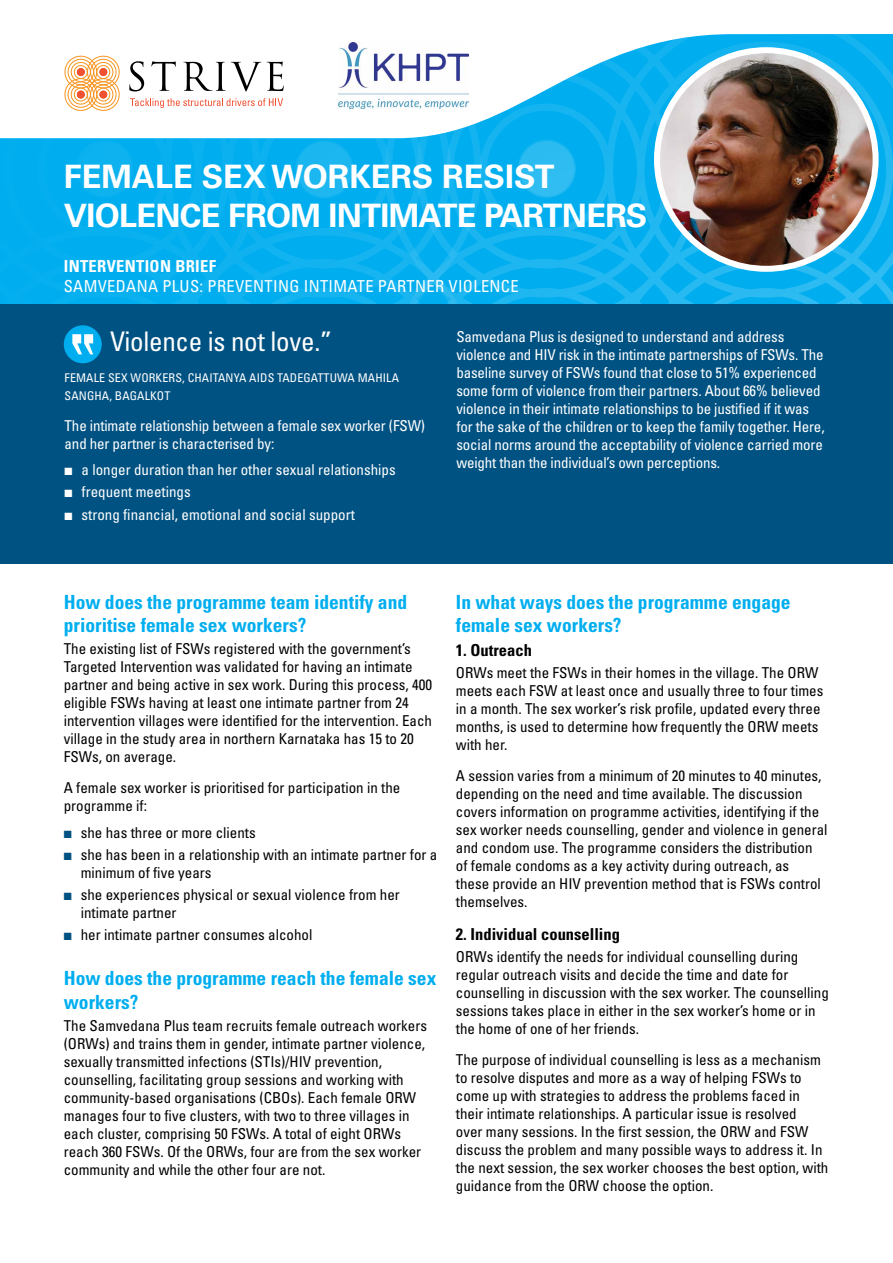
<style>
.page{position:relative;width:893px;height:1263px;background:#fff}
.page>*{position:absolute;margin:0;border:0;box-sizing:border-box;transform-origin:0 0}
.t1{font:700 32.25px/38.7px "Univers";letter-spacing:-.02em;color:#fff}
.t2{font:condensed 27px "Univers";letter-spacing:-.01em;color:#fff}
.t3{font:700 condensed 19.5px/23.4px "Univers";color:#00aeef}
.t4{font:condensed 16.5px "Univers";letter-spacing:.02em;color:#fff}
.t5{font:700 condensed 16.5px "Univers";color:#000}
.t6{font:700 condensed 16.5px "Univers";letter-spacing:.02em;color:#fff}
.t7{font:condensed 15px/18px "Univers";color:#000}
.t8{font:condensed 15px/18px "Univers";letter-spacing:-.01em;color:#fff}
.t9{font:condensed 12px/18px "Univers";letter-spacing:.01em;color:#fff}
.s1{color:#005282}
</style>
<div class="page">
<svg style="left:0;top:82px;width:164px;height:146px"></svg>
<svg style="left:164px;top:42px;width:221px;height:186px"></svg>
<div style="left:76px;top:140px;width:57px;height:57px;background:#0db2ef;border-radius:50%"></div>
<div style="left:75px;top:140px;width:59px;height:58px;border:2px solid #8ed8f8;border-radius:50%"></div>
<div style="left:296px;top:141px;width:57px;height:57px;background:#1cb6f0;border-radius:50%"></div>
<div style="left:295px;top:140px;width:58px;height:58px;border:2px solid #8ed8f8;border-radius:50%"></div>
<svg style="left:385px;top:60px;width:221px;height:168px"></svg>
<svg style="left:606px;top:34px;width:287px;height:194px;background:#1cb6f0"></svg>
<svg style="left:0;top:228px;width:893px;height:76px;background:#0bb1ef"></svg>
<div style="left:518px;top:140px;width:57px;height:57px;background:#2ebcf1;border-radius:50%"></div>
<div style="left:518px;top:140px;width:58px;height:58px;border:2px solid #8ed8f8;border-radius:50%"></div>
<div style="left:0;top:304px;width:893px;height:259px;background:#005282"></div>
<img style="left:657px;top:50px;width:219px;height:219px;border-radius:108px">
<div style="left:654px;top:47px;width:225px;height:225px;border:6px solid #fff;border-radius:50%"></div>
<svg style="left:129px;top:61px;width:15px;height:30px"></svg>
<svg style="left:151px;top:61px;width:25px;height:30px"></svg>
<svg style="left:183px;top:62px;width:78px;height:29px"></svg>
<svg style="left:267px;top:62px;width:17px;height:29px"></svg>
<svg style="left:130px;top:98px;width:153px;height:10px"></svg>
<svg style="left:63px;top:55px;width:58px;height:57px"></svg>
<div style="left:100px;top:68px;width:7px;height:8px;background:#f05133;border-radius:50%"></div>
<div style="left:100px;top:68px;width:7px;height:8px;border:1px solid #f05133;border-radius:50%"></div>
<img style="left:338px;top:43px;width:131px;height:65px">
<div style="left:64px;top:325px;width:38px;height:38px;background:#00aeef;border-radius:50%"></div>
<svg style="left:72px;top:334px;width:21px;height:20px"></svg>
<h1 class="t1" style="left:64px;top:157px;width:585px">FEMALE SEX WORKERS RESIST<br>VIOLENCE FROM INTIMATE PARTNERS</h1>
<p class="t6" style="left:64px;top:256px;width:154px">Intervention Brief</p>
<p class="t4" style="left:64px;top:275px;width:456px">Samvedana Plus: Preventing I ntimate Partner Violence</p>
<h2 class="t2" style="left:110px;top:324px;width:223px">Violence is not love.”</h2>
<p class="t9" style="left:65px;top:368px;width:336px">Female sex workers, Chaitanya AI DS Tad egattuwa Mahila<br>Sangha, Bagalkot</p>
<p class="t8" style="left:65px;top:416px;width:362px">The intimate relationship between a female sex worker (FSW) and her partner is characterised by:</p>
<p class="t8" style="left:65px;top:461px;width:333px">■ a longer duration than her other sexual relationships</p>
<p class="t8" style="left:65px;top:483px;width:128px">■ frequent meetings</p>
<p class="t8" style="left:65px;top:505px;width:292px">■ strong financial, emotional and social support</p>
<p class="t8" style="left:456px;top:327px;width:370px">Samvedana Plus is designed to understand and address violence and HIV risk in the intimate partnerships of FSWs. The baseline survey of FSWs found that close to 51% experienced some form of violence from their partners. About 66% believed violence in their intimate relationships to be justified if it was for the sake of the children or to keep the family together. Here, social norms around the acceptability of violence carried more weight than the individual’s own perceptions.</p>
<h3 class="t3" style="left:64px;top:590px;width:345px">How does the programme team identify and prioritise female sex workers?</h3>
<p class="t7" style="left:64px;top:640px;width:370px">The existing list of FSWs registered with the government’s Targeted I ntervention was validated for having an intimate partner and being active in sex work. During this process, 400 eligible FSWs having at least one intimate partner from 24 intervention villages were identified for the intervention. Each village in the study area in northern Karnataka has 15 to 20<br>FSWs, on average.</p>
<p class="t7" style="left:64px;top:779px;width:338px">A female sex worker is prioritised for participation in the programme if:</p>
<p class="t7" style="left:64px;top:823px;width:193px"><span class="s1">■</span> she has three or more clients</p>
<p class="t7" style="left:81px;top:845px;width:358px;text-indent:-17px"><span class="s1">■</span> she has been in a relationship with an intimate partner for a minimum of five years</p>
<p class="t7" style="left:81px;top:886px;width:321px;text-indent:-17px"><span class="s1">■</span> she experiences physical or sexual violence from her intimate partner</p>
<p class="t7" style="left:64px;top:926px;width:250px"><span class="s1">■</span> her intimate partner consumes alcohol</p>
<h3 class="t3" style="left:64px;top:966px;width:374px">How does the programme reach the female sex workers?</h3>
<p class="t7" style="left:64px;top:1016px;width:365px">The Samvedana Plus team recruits female outreach workers (ORW</p>
<p class="t7" style="left:64px;top:1034px;width:363px;text-indent:35px">s) and trains them in gender, intimate partner violence, sexually transmitted infections (STI s)/HIV prevention, counselling, facilitating group sessions and working with community-based organisations (CBOs). Each female ORW manages four to five clusters, with two to three villages in each cluster, comprising 50 FSWs. A total of eight ORW</p>
<p class="t7" style="left:394px;top:1124px;width:8px">s</p>
<p class="t7" style="left:64px;top:1142px;width:154px">reach 360 FSWs. Of the ORW</p>
<p class="t7" style="left:64px;top:1142px;width:359px;text-indent:173px">s, four are from the sex worker community and while the other four are not.</p>
<h3 class="t3" style="left:456px;top:590px;width:336px">In what ways does the programme engage female sex workers?</h3>
<p class="t5" style="left:456px;top:640px;width:78px">1. Outreach</p>
<p class="t7" style="left:456px;top:664px;width:11px">ORW</p>
<p class="t7" style="left:456px;top:664px;width:369px;text-indent:31px">s meet the FSWs in their homes in the village. The ORW meets each FSW at least once and usually three to four times in a month. The sex worker’s risk profile, updated every three months, is used to determine how frequently the ORW</p>
<p class="t7" style="left:782px;top:718px;width:38px">meets</p>
<p class="t7" style="left:456px;top:729px;width:367px;line-height:30.8px">with her.<br>A session varies from a minimum of 20 minutes to 40 minutes,</p>
<p class="t7" style="left:456px;top:785px;width:373px">depending on the need and time available. The discussion covers information on programme activities, identifying if the sex worker needs counselling, gender and violence in general and condom use. The programme considers the distribution of female condoms as a key activity during outreach, as<br>these provide an HIV prevention method that is FSWs control themselves.</p>
<p class="t5" style="left:456px;top:924px;width:166px">2. Individual counselling</p>
<p class="t7" style="left:456px;top:947px;width:11px">ORW</p>
<p class="t7" style="left:456px;top:947px;width:374px;text-indent:31px">s identify the needs for individual counselling during regular outreach visits and decide the time and date for counselling in discussion with the sex worker. The counselling sessions takes place in either in the sex worker’s home or in the home of one of her friends.</p>
<p class="t7" style="left:456px;top:1050px;width:366px">The purpose of individual counselling is less as a mechanism to resolve disputes and more as a way of helping FSWs to come up with strategies to address the problems faced in their intimate relationships. A particular issue is resolved over many sessions. I n the first session, the ORW</p>
<p class="t7" style="left:456px;top:1122px;width:374px;text-indent:298px">and FSW discuss the problem and many possible ways to address it. I n the next session, the sex worker chooses the best option, with guidance from the ORW</p>
<p class="t7" style="left:603px;top:1176px;width:112px">choose the option.</p>
</div>
